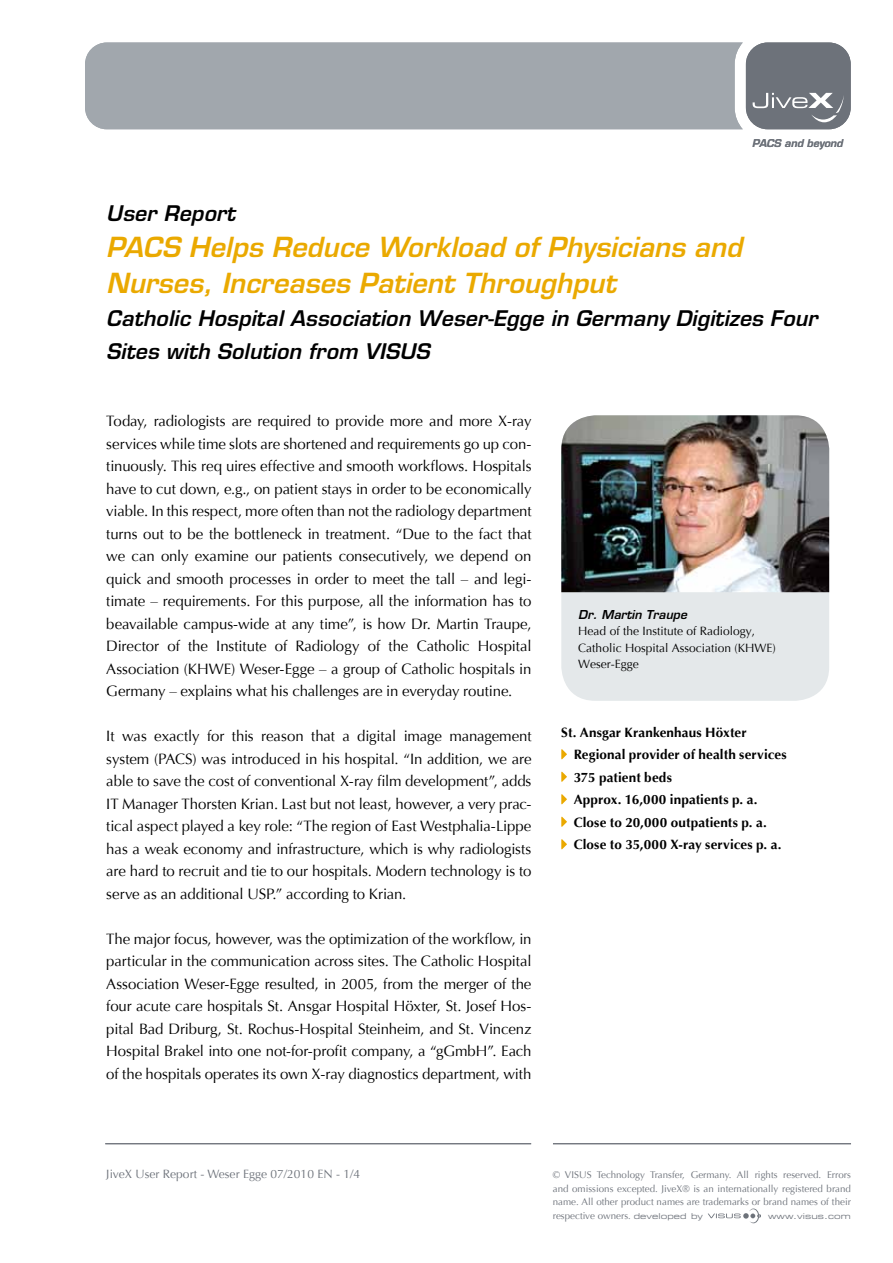
<style>
.page{position:relative;width:893px;height:1263px;background:#fff}
.page>*{position:absolute;margin:0;border:0;box-sizing:border-box;transform-origin:0 0}
.t1{font:italic 600 27px/36px "Eurostile";color:#eaa900}
.t2{font:italic 600 21px/33px "Eurostile";letter-spacing:.01em;color:#000}
.t3{font:15px/22.5px "Optima";letter-spacing:-.01em;color:#000;text-align:justify}
.t4{font:700 13.5px/22.5px "Optima";letter-spacing:.01em;color:#000}
.t5{font:12px/16.5px "Optima";color:#000}
.t6{font:12px "Optima";color:#6d727a}
.t7{font:italic 600 12px "Eurostile";color:#000}
.t8{font:italic 600 10.5px "Eurostile";color:#6d727a}
.t9{font:9.75px/13.5px "Optima";color:#6d727a;text-align:justify}
.t10{font:8.1px "Eurostile Extended Two";letter-spacing:.01em;color:#6d727a}
.s1{font-size:9.3px}
.s2{font-family:"Eurostile Extended Two";font-size:8.1px}
</style>
<div class="page">
<div style="left:85px;top:43px;width:658px;height:86px;background:#a1a7ad"></div>
<div style="left:746px;top:43px;width:105px;height:86px;background:#6d727a;border-radius:22px"></div>
<svg style="left:753px;top:93px;width:91px;height:29px"></svg>
<hr style="left:553px;top:1143px;width:298px;height:1px;background:#6d727a">
<hr style="left:105px;top:1143px;width:426px;height:1px;background:#6d727a">
<svg style="left:708px;top:1208px;width:53px;height:15px"></svg>
<svg style="left:561px;top:749px;width:6px;height:10px"></svg>
<svg style="left:561px;top:772px;width:6px;height:10px"></svg>
<svg style="left:561px;top:794px;width:6px;height:10px"></svg>
<svg style="left:561px;top:817px;width:6px;height:10px"></svg>
<svg style="left:561px;top:839px;width:6px;height:10px"></svg>
<div style="left:561px;top:415px;width:268px;height:286px;background:#e4e8ea;border-radius:34px"></div>
<img style="left:561px;top:415px;width:268px;height:177px">
<p class="t8" style="left:752px;top:137px;width:92px">PACS and beyond</p>
<h2 class="t2" style="left:106px;top:197px;width:130px">User Report</h2>
<h1 class="t1" style="left:106px;top:229px;width:637px">PACS Helps Reduce Workload of Physicians and<br>Nurses, Increases Patient Throughput</h1>
<h2 class="t2" style="left:106px;top:302px;width:713px">Catholic Hospital Association Weser-Egge in Germany Digitizes Four<br>Sites with Solution from VISUS</h2>
<p class="t3" style="left:106px;top:410px;width:427px">Today, radiologists are required to provide more and more X-ray services while time slots are shortened and requirements go up con&shy;tinuously. This req uires effective and smooth workflows. Hospitals have to cut down, e.g., on patient stays in order to be economically viable. In this respect, more often than not the radiology department turns out to be the bottleneck in treatment. “Due to the fact that we can only examine our patients consecutively, we depend on quick and smooth processes in order to meet the tall – and legi&shy;timate – requirements. For this purpose, all the information has to beavailable campus-wide at any time”, is how Dr. Martin Traupe, Director of the Institute of Radiology of the Catholic Hospital Association (KHWE) Weser-Egge – a group of Catholic hospitals in Germany – explains what his challenges are in everyday routine.</p>
<p class="t3" style="left:106px;top:725px;width:427px">It was exactly for this reason that a digital image management system (PACS) was introduced in his hospital. “In addition, we are able to save the cost of conventional X-ray film development”, adds IT Manager Thorsten Krian. Last but not least, however, a very prac&shy;tical aspect played a key role: “The region of East Westphalia-Lippe has a weak economy and infrastructure, which is why radiologists are hard to recruit and tie to our hospitals. Modern technology is to serve as an additional USP.” according to Krian.</p>
<p class="t3" style="left:106px;top:928px;width:427px">The major focus, however, was the optimization of the workflow, in particular in the communication across sites. The Catholic Hospital Association Weser-Egge resulted, in 2005, from the merger of the four acute care hospitals St. Ansgar Hospital Höxter, St. Josef Hos&shy;pital Bad Driburg, St. Rochus-Hospital Steinheim, and St. Vincenz Hospital Brakel into one not-for-profit company, a “gGmbH”. Each of the hospitals operates its own X-ray diagnostics department, with</p>
<p class="t7" style="left:578px;top:607px;width:110px">Dr. Martin Traupe</p>
<p class="t5" style="left:578px;top:623px;width:199px">Head of the Institute of Radiology,<br>Catholic Hospital Association (KHWE)<br>Weser-Egge</p>
<p class="t4" style="left:574px;top:721px;width:215px;text-indent:-12px">St. Ansgar Krankenhaus Höxter<br>Regional provider of health services<br>375 patient beds<br>Approx. 16,000 inpatients p. a.<br>Close to 20,000 outpatients p. a.<br>Close to 35,000 X-ray services p. a.</p>
<p class="t6" style="left:106px;top:1167px;width:255px">JiveX User Report - Weser Egge 07/2010 EN - 1/4</p>
<p class="t9" style="left:553px;top:1168px;width:300px">© VISUS Technology Transfer, Germany. All rights reserved. Errors and omissions excepted. JiveX® is an internationally registered brand name. All other product names are trademarks or brand names of their respective owners<span class="s1">.</span> <span class="s2">developed by</span></p>
<p class="t10" style="left:768px;top:1210px;width:84px">www.visus.com</p>
</div>
